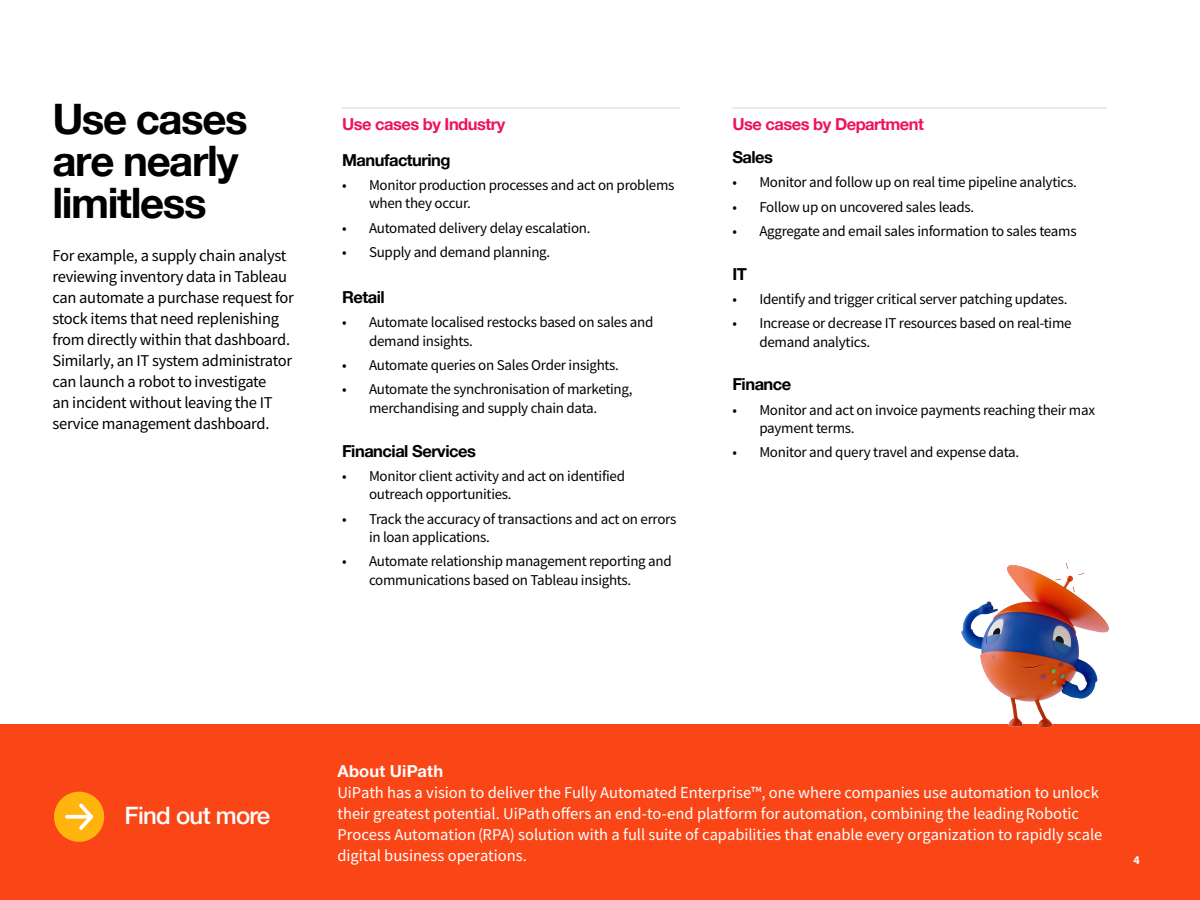
<style>
.page{position:relative;width:1200px;height:900px;background:#fff}
.page>*{position:absolute;margin:0;border:0;box-sizing:border-box;transform-origin:0 0}
.t1{font:700 42px/42px "Helvetica Neue";letter-spacing:-.035em;color:#000}
.t2{font:500 24px "Helvetica Neue LT Pro";letter-spacing:-.03em;color:#fff}
.t3{font:16.5px/21px "Source Sans Pro";letter-spacing:-.005em;color:#fff}
.t4{font:16.5px/21px "Source Sans Pro";letter-spacing:-.02em;color:#000}
.pink_title_list{font:700 16.5px/35.2px "Helvetica Neue LT Pro";letter-spacing:-.03em;color:#ed145b}
.t5{font:700 16.5px "Helvetica Neue LT Pro";letter-spacing:-.03em;color:#000}
.t6{font:700 16.5px "Helvetica Neue LT Pro";letter-spacing:.01em;color:#fff}
.t7{font:15px/18.8px "Source Sans Pro";letter-spacing:-.02em;color:#000}
.t8{font:700 12px "Source Sans Pro";color:#fff}
.s1{color:#000}
</style>
<div class="page">
<div style="left:0;top:724px;width:1200px;height:176px;background:#fa4616"></div>
<hr style="left:342px;top:107px;width:338px;height:2px;background:#dfe3e3">
<hr style="left:732px;top:107px;width:375px;height:2px;background:#dfe3e3">
<div style="left:54px;top:792px;width:50px;height:50px;background:#ffb40e;border-radius:50%"></div>
<svg style="left:67px;top:815px;width:9px;height:4px"></svg>
<svg style="left:76px;top:803px;width:17px;height:27px"></svg>
<img style="left:961px;top:563px;width:148px;height:164px">
<p class="t1" style="left:52px;top:99px;width:197px">Use cases are nearly limitless</p>
<p class="t4" style="left:52px;top:245px;width:243px">For example, a supply chain analyst reviewing inventory data in Tableau can automate a purchase request for stock items that need replenishing from directly within that dashboard.<br>Similarly, an IT system administrator can launch a robot to investigate<br>an incident without leaving the IT service management dashboard.</p>
<p class="pink_title_list" style="left:342px;top:106px;width:165px">Use cases by Industry<br><span class="s1">Manufacturing</span></p>
<p class="t7" style="left:369px;top:175px;width:307px;text-indent:-27px">• Monitor production processes and act on problems when they occur.</p>
<p class="t7" style="left:342px;top:218px;width:250px">• Automated delivery delay escalation.</p>
<p class="t7" style="left:342px;top:242px;width:210px">• Supply and demand planning.</p>
<p class="t5" style="left:342px;top:287px;width:44px">Retail</p>
<p class="t7" style="left:369px;top:312px;width:286px;text-indent:-27px">• Automate localised restocks based on sales and demand insights.</p>
<p class="t7" style="left:342px;top:355px;width:279px">• Automate queries on Sales Order insights.</p>
<p class="t7" style="left:342px;top:380px;width:292px;text-align:center">• Automate the synchronisation of marketing, merchandising and supply chain data.</p>
<p class="t5" style="left:342px;top:440px;width:135px">Financial Services</p>
<p class="t7" style="left:369px;top:466px;width:258px;text-indent:-27px">• Monitor client activity and act on identified outreach opportunities.</p>
<p class="t7" style="left:369px;top:509px;width:309px;text-indent:-27px">• Track the accuracy of transactions and act on errors in loan applications.</p>
<p class="t7" style="left:369px;top:552px;width:304px;text-indent:-27px">• Automate relationship management reporting and communications based on Tableau insights.</p>
<p class="pink_title_list" style="left:732px;top:108px;width:193px;line-height:33px">Use cases by Department<br><span class="s1">Sales</span></p>
<p class="t7" style="left:732px;top:173px;width:346px">• Monitor and follow up on real time pipeline analytics.</p>
<p class="t7" style="left:732px;top:197px;width:243px">• Follow up on uncovered sales leads.</p>
<p class="t7" style="left:732px;top:221px;width:346px">• Aggregate and email sales information to sales teams</p>
<p class="t5" style="left:732px;top:263px;width:16px">IT</p>
<p class="t7" style="left:732px;top:289px;width:337px">• Identify and trigger critical server patching updates.</p>
<p class="t7" style="left:759px;top:313px;width:314px;text-indent:-27px">• Increase or decrease IT resources based on real-time demand analytics.</p>
<p class="t5" style="left:732px;top:374px;width:61px">Finance</p>
<p class="t7" style="left:759px;top:400px;width:337px;text-indent:-27px">• Monitor and act on invoice payments reaching their max payment terms.</p>
<p class="t7" style="left:732px;top:443px;width:288px">• Monitor and query travel and expense data.</p>
<p class="t2" style="left:125px;top:801px;width:147px">Find out more</p>
<p class="t6" style="left:338px;top:761px;width:107px">About UiPath</p>
<p class="t3" style="left:338px;top:782px;width:766px">UiPath has a vision to deliver the Fully Automated Enterprise™, one where companies use automation to unlock their greatest potential. UiPath offers an end-to-end platform for automation, combining the leading Robotic Process Automation (RPA) solution with a full suite of capabilities that enable every organization to rapidly scale digital business operations.</p>
<p class="t8" style="left:1134px;top:852px;width:8px">4</p>
</div>
